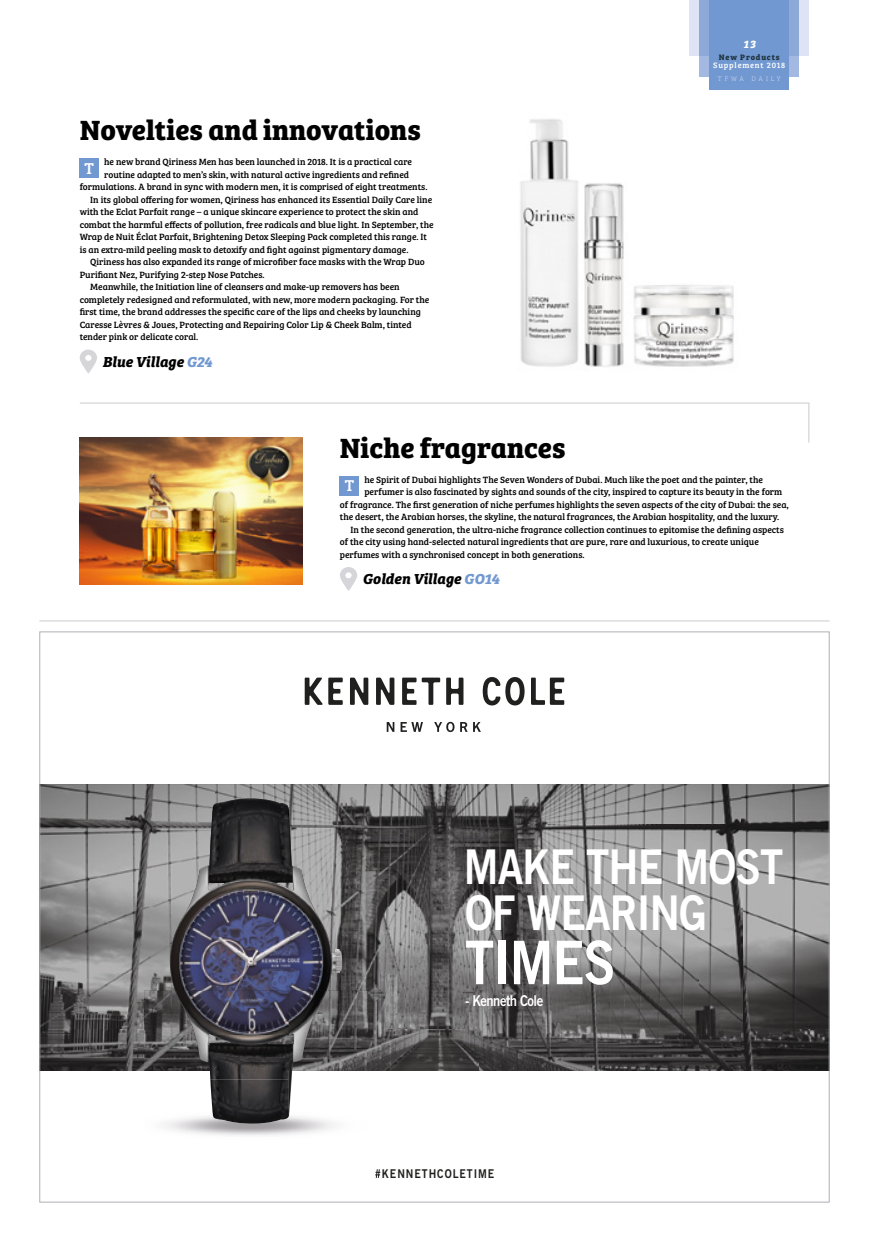
<style>
.page{position:relative;width:869px;height:1241px;background:#fff}
.page>*{position:absolute;margin:0;border:0;box-sizing:border-box;transform-origin:0 0}
.t1{font:60.25px "Trade Gothic LT Std Bd 2";letter-spacing:-.02em;color:#fff;scale:.87 1}
.t2{font:47.88px/46.4px "Trade Gothic LT Std Bd 2";letter-spacing:-.02em;color:#fff;scale:.87 1}
.t3{font:700 28.75px "Bree Serif";color:#000}
.t4{font:16.25px "Bree Serif";color:#fff}
.t5{font:italic 700 15px "Bree Serif";letter-spacing:-.005em;color:#000}
.t6{font:15px "Trade Gothic LT Std Bd 2";letter-spacing:-.04em;color:#fff;scale:.87 1}
.t7{font:12.12px "Trade Gothic LT Std Bd 2";letter-spacing:.09em;color:#20201f;scale:.87 1}
.t8{font:italic 700 11.25px "Bree Serif";color:#fff}
.t9{font:9.38px "Bree Serif";color:#000}
.t10{font:8.12px "Bree Serif";letter-spacing:.1em;color:#fff}
.t11{font:700 8.12px "Bree Serif";letter-spacing:.1em;color:#1f3340}
.t12{font:6.88px "Bree Serif Lt";letter-spacing:.42em;color:#bccae9}
.s1{color:#7198d0}
</style>
<div class="page">
<hr style="left:39px;top:620px;width:790px;height:1px;background:#d5d5da">
<svg style="left:328px;top:677px;width:14px;height:27px"></svg>
<svg style="left:350px;top:677px;width:18px;height:27px"></svg>
<svg style="left:376px;top:677px;width:18px;height:27px"></svg>
<svg style="left:402px;top:677px;width:38px;height:27px"></svg>
<svg style="left:446px;top:677px;width:17px;height:27px"></svg>
<svg style="left:482px;top:677px;width:42px;height:28px"></svg>
<svg style="left:531px;top:677px;width:33px;height:27px"></svg>
<svg style="left:304px;top:677px;width:18px;height:27px"></svg>
<svg style="left:386px;top:722px;width:8px;height:9px"></svg>
<svg style="left:400px;top:722px;width:23px;height:9px"></svg>
<svg style="left:434px;top:721px;width:20px;height:11px"></svg>
<svg style="left:460px;top:722px;width:7px;height:9px"></svg>
<svg style="left:473px;top:722px;width:7px;height:9px"></svg>
<img style="left:41px;top:784px;width:174px;height:122px">
<img style="left:215px;top:784px;width:526px;height:40px">
<img style="left:741px;top:784px;width:86px;height:286px">
<img style="left:342px;top:824px;width:180px;height:82px">
<img style="left:522px;top:824px;width:219px;height:246px">
<img style="left:41px;top:906px;width:129px;height:123px">
<img style="left:342px;top:906px;width:136px;height:123px">
<img style="left:478px;top:906px;width:44px;height:164px">
<img style="left:41px;top:1029px;width:103px;height:41px">
<img style="left:381px;top:1029px;width:97px;height:41px">
<img style="left:170px;top:798px;width:172px;height:192px">
<img style="left:144px;top:990px;width:237px;height:188px">
<svg style="left:375px;top:1168px;width:6px;height:9px"></svg>
<img style="left:175px;top:990px;width:113px;height:44px">
<img style="left:288px;top:990px;width:38px;height:126px">
<img style="left:195px;top:1034px;width:94px;height:45px">
<img style="left:210px;top:1079px;width:79px;height:44px">
<svg style="left:79px;top:402px;width:730px;height:41px"></svg>
<img style="left:520px;top:119px;width:214px;height:248px">
<div style="left:80px;top:159px;width:19px;height:19px;background:#7198d0"></div>
<svg style="left:80px;top:349px;width:17px;height:24px"></svg>
<div style="left:339px;top:476px;width:20px;height:19px;background:#7198d0"></div>
<svg style="left:340px;top:567px;width:17px;height:24px"></svg>
<img style="left:80px;top:437px;width:222px;height:147px">
<div style="left:689px;top:0;width:119px;height:56px;background:#dee4f5"></div>
<div style="left:699px;top:56px;width:99px;height:20px;background:#a4b9e1"></div>
<div style="left:699px;top:0;width:99px;height:56px;background:#8ca9d8"></div>
<div style="left:709px;top:0;width:79px;height:90px;background:#7198d0"></div>
<h3 class="t3" style="left:80px;top:108px;width:342px">Novelties and innovations</h3>
<h3 class="t4" style="left:84px;top:156px;width:11px">T</h3>
<p class="t9" style="left:104px;top:155px;width:309px">he new brand Qiriness Men has been launched in 2018. It is a practical care</p>
<p class="t9" style="left:104px;top:168px;width:306px">routine adapted to men’s skin, with natural active ingredients and refined</p>
<p class="t9" style="left:80px;top:180px;width:349px">formulations. A brand in sync with modern men, it is comprised of eight treatments.</p>
<p class="t9" style="left:90px;top:193px;width:343px">In its global offering for women, Qiriness has enhanced its Essential Daily Care line</p>
<p class="t9" style="left:80px;top:205px;width:340px">with the Eclat Parfait range – a unique skincare experience to protect the skin and</p>
<p class="t9" style="left:80px;top:218px;width:355px">combat the harmful effects of pollution, free radicals and blue light. In September, the</p>
<p class="t9" style="left:80px;top:230px;width:349px">Wrap de Nuit Éclat Parfait, Brightening Detox Sleeping Pack completed this range. It</p>
<p class="t9" style="left:80px;top:243px;width:330px">is an extra-mild peeling mask to detoxify and fight against pigmentary damage.</p>
<p class="t9" style="left:90px;top:255px;width:336px">Qiriness has also expanded its range of microfiber face masks with the Wrap Duo</p>
<p class="t9" style="left:80px;top:268px;width:186px">Purifiant Nez, Purifying 2-step Nose Patches.</p>
<p class="t9" style="left:90px;top:280px;width:311px">Meanwhile, the Initiation line of cleansers and make-up removers has been</p>
<p class="t9" style="left:80px;top:293px;width:351px">completely redesigned and reformulated, with new, more modern packaging. For the</p>
<p class="t9" style="left:80px;top:305px;width:342px">first time, the brand addresses the specific care of the lips and cheeks by launching</p>
<p class="t9" style="left:80px;top:318px;width:333px">Caresse Lèvres &amp; Joues, Protecting and Repairing Color Lip &amp; Cheek Balm, tinted</p>
<p class="t9" style="left:80px;top:330px;width:120px">tender pink or delicate coral.</p>
<h3 class="t5" style="left:102px;top:349px;width:111px">Blue Village <span class="s1">G24</span></h3>
<p class="t8" style="left:742px;top:35px;width:14px">13</p>
<p class="t12" style="left:717px;top:74px;width:64px">TFWA DAILY</p>
<p class="t11" style="left:718px;top:51px;width:62px">New Products</p>
<p class="t10" style="left:713px;top:59px;width:73px">Supplement 2018</p>
<h3 class="t3" style="left:339px;top:425px;width:227px">Niche fragrances</h3>
<h3 class="t4" style="left:344px;top:473px;width:11px">T</h3>
<p class="t9" style="left:364px;top:472px;width:400px">he Spirit of Dubai highlights The Seven Wonders of Dubai. Much like the poet and the painter, the</p>
<p class="t9" style="left:364px;top:485px;width:419px">perfumer is also fascinated by sights and sounds of the city, inspired to capture its beauty in the form</p>
<p class="t9" style="left:339px;top:497px;width:450px">of fragrance. The first generation of niche perfumes highlights the seven aspects of the city of Dubai: the sea,</p>
<p class="t9" style="left:339px;top:510px;width:441px">the desert, the Arabian horses, the skyline, the natural fragrances, the Arabian hospitality, and the luxury.</p>
<p class="t9" style="left:350px;top:522px;width:435px">In the second generation, the ultra-niche fragrance collection continues to epitomise the defining aspects</p>
<p class="t9" style="left:339px;top:535px;width:420px">of the city using hand-selected natural ingredients that are pure, rare and luxurious, to create unique</p>
<p class="t9" style="left:339px;top:547px;width:246px">perfumes with a synchronised concept in both generations.</p>
<h3 class="t5" style="left:362px;top:566px;width:138px">Golden Village <span class="s1">GO14</span></h3>
<h2 class="t2" style="left:463px;top:842px;width:369px">MAKE THE MOST<br>OF WEARING</h2>
<h1 class="t1" style="left:465px;top:925px;width:174px">TIMES</h1>
<h3 class="t6" style="left:465px;top:991px;width:91px">- Kenneth Cole</h3>
<p class="t7" style="left:374px;top:1165px;width:139px">#KENNETHCOLETIME</p>
</div>
